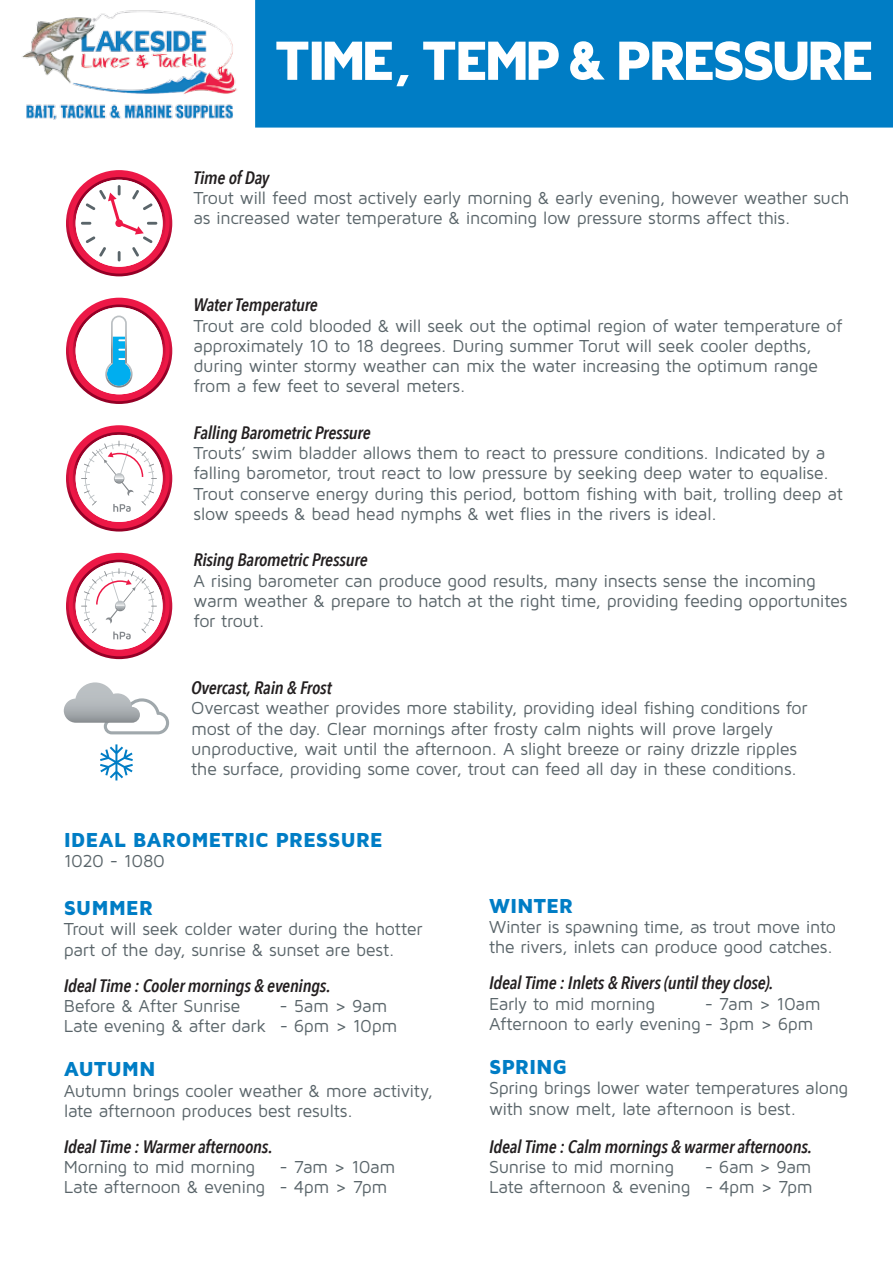
<style>
.page{position:relative;width:893px;height:1263px;background:#fff}
.page>*{position:absolute;margin:0;border:0;box-sizing:border-box;transform-origin:0 0}
.t1{font:900 21px "Maven Pro";letter-spacing:-.01em;color:#007dc5}
.t2{font:18px/20.2px "Maven Pro";letter-spacing:-.025em;color:#5a656a}
.t3{font:italic 600 18px "Avenir Next Condensed";letter-spacing:-.015em;color:#231f20}
</style>
<div class="page">
<div style="left:255px;top:0;width:638px;height:128px;background:#007dc5"></div>
<svg style="left:276px;top:41px;width:595px;height:45px"></svg>
<img style="left:22px;top:10px;width:215px;height:110px">
<svg style="left:64px;top:682px;width:105px;height:52px"></svg>
<svg style="left:100px;top:744px;width:33px;height:36px"></svg>
<svg style="left:66px;top:553px;width:106px;height:106px"></svg>
<svg style="left:66px;top:425px;width:106px;height:106px"></svg>
<svg style="left:66px;top:298px;width:106px;height:106px"></svg>
<svg style="left:66px;top:170px;width:106px;height:106px"></svg>
<p class="t3" style="left:194px;top:166px;width:77px">Time of Day</p>
<p class="t2" style="left:194px;top:187px;width:657px">Trout will feed most actively early morning &amp; early evening, however weather such as increased water temperature &amp; incoming low pressure storms affect this.</p>
<p class="t3" style="left:194px;top:294px;width:126px">Water Temperature</p>
<p class="t2" style="left:194px;top:315px;width:650px">Trout are cold blooded &amp; will seek out the optimal region of water temperature of approximately 10 to 18 degrees. During summer Torut will seek cooler depths, during winter stormy weather can mix the water increasing the optimum range from a few feet to several meters.</p>
<p class="t3" style="left:194px;top:422px;width:179px">Falling Barometric Pressure</p>
<p class="t2" style="left:194px;top:442px;width:651px">Trouts’ swim bladder allows them to react to pressure conditions. Indicated by a falling barometor, trout react to low pressure by seeking deep water to equalise.<br>Trout conserve energy during this period, bottom fishing with bait, trolling deep at slow speeds &amp; bead head nymphs &amp; wet flies in the rivers is ideal.</p>
<p class="t3" style="left:194px;top:549px;width:176px">Rising Barometric Pressure</p>
<p class="t2" style="left:194px;top:570px;width:655px">A rising barometer can produce good results, many insects sense the incoming warm weather &amp; prepare to hatch at the right time, providing feeding opportunites for trout.</p>
<p class="t3" style="left:191px;top:677px;width:142px">Overcast, Rain &amp; Frost</p>
<p class="t2" style="left:191px;top:697px;width:618px">Overcast weather provides more stability, providing ideal fishing conditions for most of the day. Clear mornings after frosty calm nights will prove largely unproductive, wait until the afternoon. A slight breeze or rainy drizzle ripples the surface, providing some cover, trout can feed all day in these conditions.</p>
<p class="t1" style="left:64px;top:826px;width:320px">IDEAL BAROMETRIC PRESSURE</p>
<p class="t2" style="left:64px;top:850px;width:103px">1020 - 1080</p>
<p class="t1" style="left:64px;top:895px;width:91px">SUMMER</p>
<p class="t2" style="left:64px;top:918px;width:360px">Trout will seek colder water during the hotter part of the day, sunrise &amp; sunset are best.</p>
<p class="t3" style="left:64px;top:974px;width:268px">Ideal Time : Cooler mornings &amp; evenings.</p>
<p class="t2" style="left:64px;top:995px;width:178px">Before &amp; After Sunrise</p>
<p class="t2" style="left:64px;top:995px;width:335px;text-indent:216px">- 5am &gt; 9am<br>Late evening &amp; after dark - 6pm &gt; 10pm</p>
<p class="t1" style="left:64px;top:1056px;width:93px">AUTUMN</p>
<p class="t2" style="left:64px;top:1079px;width:371px">Autumn brings cooler weather &amp; more activity, late afternoon produces best results.</p>
<p class="t3" style="left:64px;top:1135px;width:210px">Ideal Time : Warmer afternoons.</p>
<p class="t2" style="left:64px;top:1156px;width:193px">Morning to mid morning</p>
<p class="t2" style="left:64px;top:1156px;width:333px;text-indent:216px">- 7am &gt; 10am<br>Late afternoon &amp; evening - 4pm &gt; 7pm</p>
<p class="t1" style="left:489px;top:892px;width:86px">WINTER</p>
<p class="t2" style="left:489px;top:916px;width:349px">Winter is spawning time, as trout move into the rivers, inlets can produce good catches.</p>
<p class="t3" style="left:489px;top:972px;width:286px">Ideal Time : Inlets &amp; Rivers (until they close).</p>
<p class="t2" style="left:489px;top:992px;width:168px">Early to mid morning</p>
<p class="t2" style="left:489px;top:992px;width:333px;text-indent:216px">- 7am &gt; 10am<br>Afternoon to early evening - 3pm &gt; 6pm</p>
<p class="t1" style="left:489px;top:1054px;width:80px">SPRING</p>
<p class="t2" style="left:489px;top:1077px;width:361px">Spring brings lower water temperatures along with snow melt, late afternoon is best.</p>
<p class="t3" style="left:489px;top:1135px;width:325px">Ideal Time : Calm mornings &amp; warmer afternoons.</p>
<p class="t2" style="left:489px;top:1156px;width:187px">Sunrise to mid morning</p>
<p class="t2" style="left:489px;top:1156px;width:325px;text-align:right">- 6am &gt; 9am<br>Late afternoon &amp; evening - 4pm &gt; 7pm</p>
</div>
